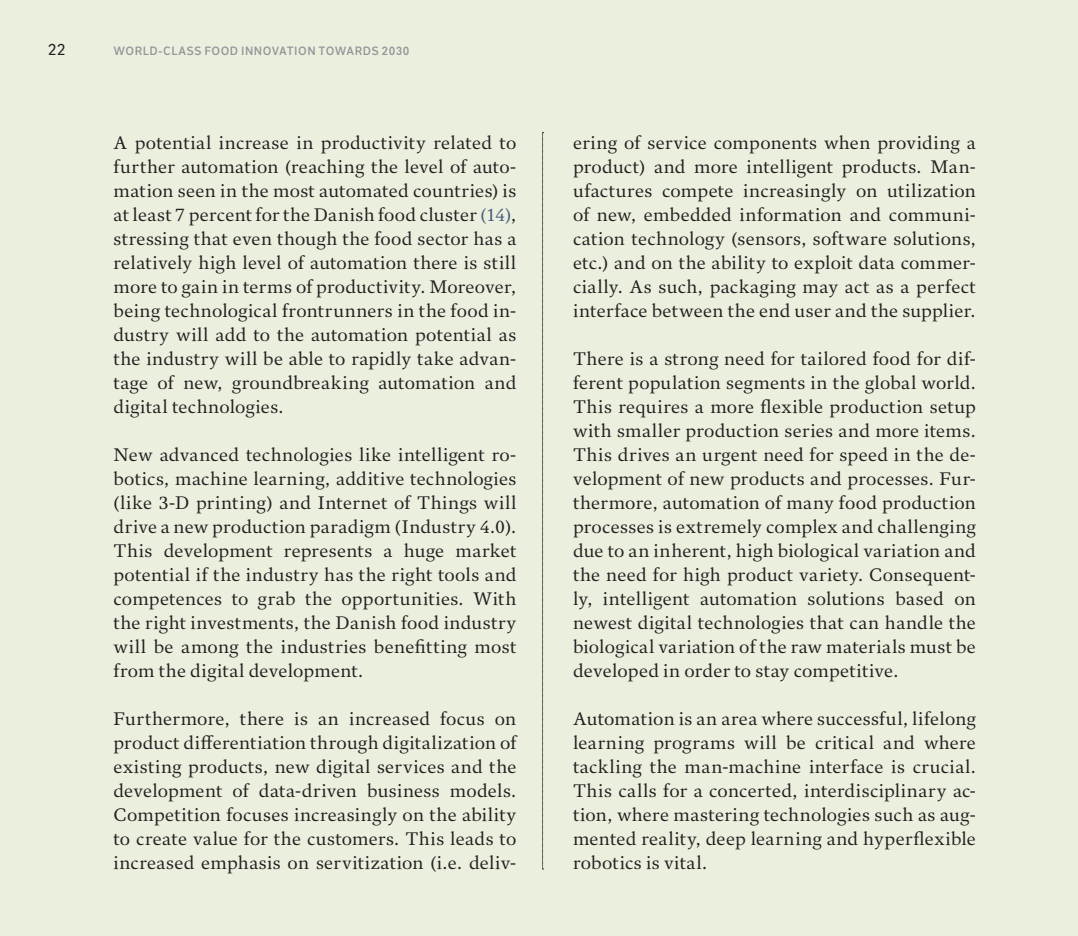
<style>
.page{position:relative;width:1078px;height:936px;background:#fff}
.page>*{position:absolute;margin:0;border:0;box-sizing:border-box;transform-origin:0 0}
.t1{font:18px/24px "DI Serif";letter-spacing:.025em;color:#231f20;text-align:justify}
.t2{font:16px "DI Sans";color:#231f20}
.t3{font:600 12px "DI Sans";letter-spacing:.045em;color:#939598}
.s1{color:#495d7d}
</style>
<div class="page">
<div style="left:0;top:0;width:1077px;height:935px;background:#ebf0de"></div>
<svg style="left:542px;top:132px;width:1px;height:737px"></svg>
<p class="t2" style="left:48px;top:40px;width:19px">22</p>
<p class="t3" style="left:113px;top:44px;width:297px">WORLD-CLASS FOOD INNOVATION TOWARDS 2030</p>
<p class="t1" style="left:113px;top:130px;width:404px">A potential increase in productivity related to further automation (reaching the level of auto&shy;mation seen in the most automated countries) is at least 7 percent for the Danish food cluster <span class="s1">(14)</span>, stressing that even though the food sector has a relatively high level of automation there is still more to gain in terms of productivity. Moreover, being technological frontrunners in the food in&shy;dustry will add to the automation potential as the industry will be able to rapidly take advan&shy;tage of new, groundbreaking automation and digital technologies.</p>
<p class="t1" style="left:113px;top:442px;width:404px">New advanced technologies like intelligent ro&shy;botics, machine learning, additive technologies (like 3-D printing) and Internet of Things will drive a new production paradigm (Industry 4.0).<br>This development represents a huge market potential if the industry has the right tools and competences to grab the opportunities. With the right investments, the Danish food industry will be among the industries benefitting most from the digital development.</p>
<p class="t1" style="left:113px;top:706px;width:404px">Furthermore, there is an increased focus on product differentiation through digitalization of existing products, new digital services and the development of data-driven business models.<br>Competition focuses increasingly on the ability to create value for the customers. This leads to increased emphasis on servitization (i.e. deliv-</p>
<p class="t1" style="left:573px;top:130px;width:404px">ering of service components when providing a product) and more intelligent products. Man&shy;ufactures compete increasingly on utilization of new, embedded information and communi&shy;cation technology (sensors, software solutions, etc.) and on the ability to exploit data commer&shy;cially. As such, packaging may act as a perfect interface between the end user and the supplier.</p>
<p class="t1" style="left:573px;top:346px;width:404px">There is a strong need for tailored food for dif&shy;ferent population segments in the global world.<br>This requires a more flexible production setup with smaller production series and more items.<br>This drives an urgent need for speed in the de&shy;velopment of new products and processes. Fur&shy;thermore, automation of many food production processes is extremely complex and challenging due to an inherent, high biological variation and the need for high product variety. Consequent&shy;ly, intelligent automation solutions based on newest digital technologies that can handle the biological variation of the raw materials must be developed in order to stay competitive.</p>
<p class="t1" style="left:573px;top:706px;width:404px">Automation is an area where successful, lifelong learning programs will be critical and where tackling the man-machine interface is crucial.<br>This calls for a concerted, interdisciplinary ac&shy;tion, where mastering technologies such as aug&shy;mented reality, deep learning and hyperflexible robotics is vital.</p>
</div>
